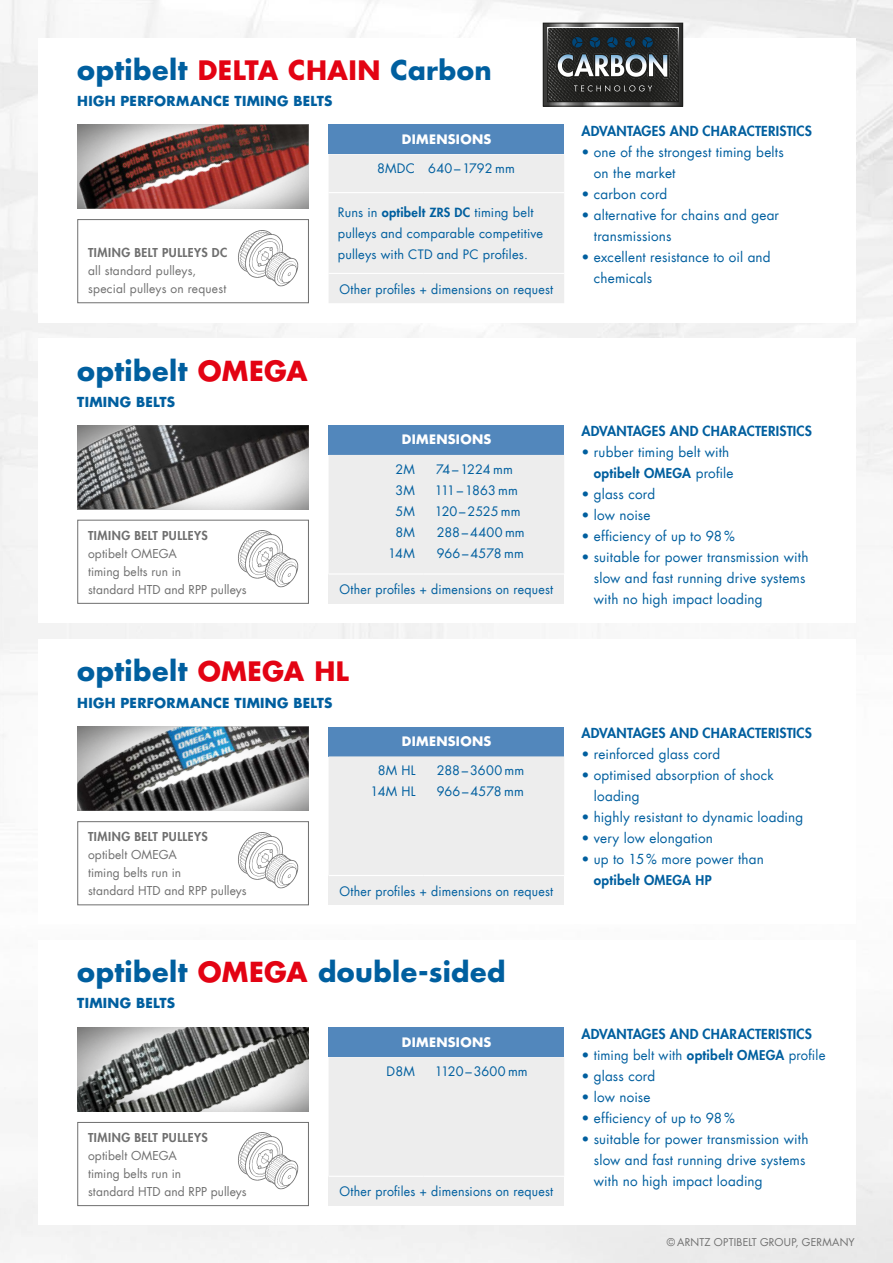
<style>
.page{position:relative;width:893px;height:1263px;background:#fff}
.page>*{position:absolute;margin:0;border:0;box-sizing:border-box;transform-origin:0 0}
.t1{font:700 27px "Futura Com";letter-spacing:.015em;color:#005f9f}
.t2{font:700 26.25px "Futura Com";letter-spacing:.015em;color:#e30313}
.t3{font:13.5px/21px "Futura Com";letter-spacing:.01em;color:#005f9f}
.t4{font:800 13.5px "Futura Com";letter-spacing:.015em;color:#005f9f}
.t5{font:700 13.5px "Futura Com";letter-spacing:.02em;color:#005f9f}
.t6{font:12.75px/21px "Futura Com";letter-spacing:.015em;color:#005f9f}
.t7{font:700 12.75px "Futura Com";letter-spacing:.025em;color:#fff}
.t8{font:12.75px "Futura Com";letter-spacing:-.005em;color:#005f9f}
.t9{font:12px/18px "Futura Com";letter-spacing:.01em;color:#6f6f6f}
.t10{font:800 12px "Futura Com";letter-spacing:.04em;color:#6f6f6f}
.t11{font:10.5px "Futura Com";letter-spacing:.02em;color:#6f6f6f}
.s1{font-size:27px;color:#005f9f}
.s2{color:#005f9f}
.s3{color:#e30313}
.s4{font-weight:800}
.s5{font-weight:800;font-size:12.3px}
.s6{font-size:26.25px;color:#e30313}
.s7{font-weight:800;font-size:13.05px}
</style>
<div class="page">
<img style="left:77px;top:125px;width:232px;height:84px">
<img style="left:77px;top:1027px;width:232px;height:84px">
<img style="left:77px;top:727px;width:232px;height:84px">
<img style="left:77px;top:425px;width:232px;height:84px">
<svg style="left:545px;top:25px;width:136px;height:79px"></svg>
<div style="left:543px;top:23px;width:140px;height:83px;border:1px solid #1d1d1b"></div>
<svg style="left:549px;top:29px;width:128px;height:71px"></svg>
<img style="left:545px;top:41px;width:135px;height:49px">
<svg style="left:558px;top:54px;width:109px;height:23px"></svg>
<img style="left:567px;top:79px;width:92px;height:20px">
<svg style="left:574px;top:85px;width:78px;height:7px"></svg>
<img style="left:559px;top:25px;width:106px;height:36px">
<div style="left:624px;top:37px;width:12px;height:11px;border:1px solid #1d1d1b;border-radius:50%"></div>
<svg style="left:571px;top:37px;width:12px;height:11px"></svg>
<svg style="left:589px;top:37px;width:12px;height:11px"></svg>
<svg style="left:607px;top:37px;width:11px;height:11px"></svg>
<svg style="left:625px;top:37px;width:11px;height:11px"></svg>
<svg style="left:642px;top:36px;width:11px;height:12px"></svg>
<div style="left:329px;top:425px;width:235px;height:30px;background:#5287bc"></div>
<div style="left:329px;top:455px;width:235px;height:118px;background:#ededed"></div>
<div style="left:329px;top:574px;width:235px;height:30px;background:#ededed"></div>
<div style="left:329px;top:1027px;width:235px;height:30px;background:#5287bc"></div>
<div style="left:329px;top:1057px;width:235px;height:119px;background:#ededed"></div>
<div style="left:329px;top:1176px;width:235px;height:30px;background:#ededed"></div>
<hr style="left:329px;top:1176px;width:95px;height:1px;background:#fff">
<hr style="left:424px;top:1176px;width:140px;height:1px;background:#fff">
<div style="left:329px;top:727px;width:235px;height:29px;background:#5287bc"></div>
<div style="left:329px;top:756px;width:235px;height:119px;background:#ededed"></div>
<div style="left:329px;top:875px;width:235px;height:30px;background:#ededed"></div>
<hr style="left:329px;top:875px;width:95px;height:1px;background:#fff">
<hr style="left:424px;top:875px;width:140px;height:1px;background:#fff">
<div style="left:329px;top:125px;width:235px;height:29px;background:#5287bc"></div>
<div style="left:329px;top:154px;width:235px;height:149px;background:#ededed"></div>
<hr style="left:329px;top:192px;width:95px;height:1px;background:#fff">
<hr style="left:424px;top:192px;width:140px;height:1px;background:#fff">
<hr style="left:329px;top:273px;width:95px;height:1px;background:#fff">
<hr style="left:424px;top:273px;width:140px;height:1px;background:#fff">
<img style="left:238px;top:230px;width:61px;height:57px">
<div style="left:77px;top:219px;width:232px;height:84px;border:1px solid #6f6f6f"></div>
<div style="left:77px;top:520px;width:232px;height:84px;border:1px solid #6f6f6f"></div>
<img style="left:238px;top:530px;width:61px;height:58px">
<div style="left:77px;top:821px;width:232px;height:84px;border:1px solid #6f6f6f"></div>
<img style="left:238px;top:832px;width:61px;height:57px">
<div style="left:77px;top:1122px;width:232px;height:84px;border:1px solid #6f6f6f"></div>
<img style="left:238px;top:1132px;width:61px;height:58px">
<h2 class="t2" style="left:77px;top:50px;width:416px"><span class="s1">optibelt</span> DELTA CHAIN <span class="s2">Carbon</span></h2>
<p class="t5" style="left:77px;top:91px;width:257px">HIGH PERFORMANCE TIMING BELTS</p>
<p class="t10" style="left:88px;top:244px;width:141px">TIMING BELT PULLEYS DC</p>
<p class="t9" style="left:88px;top:262px;width:140px">all standard pulleys, special pulleys on request</p>
<h1 class="t1" style="left:77px;top:350px;width:232px">optibelt <span class="s3">OMEGA</span></h1>
<p class="t5" style="left:77px;top:392px;width:99px">TIMING BELTS</p>
<p class="t10" style="left:88px;top:526px;width:121px">TIMING BELT PULLEYS</p>
<p class="t9" style="left:88px;top:544px;width:160px">optibelt OMEGA<br>timing belts run in<br>standard HTD and RPP pulleys</p>
<p class="t7" style="left:402px;top:129px;width:91px">DIMENSIONS</p>
<p class="t6" style="left:377px;top:158px;width:139px">8MDC 640–1792 mm</p>
<p class="t6" style="left:338px;top:202px;width:207px">Runs in <span class="s4">optibelt</span> <span class="s5">ZRS DC</span> timing belt pulleys and comparable competitive pulleys with CTD and PC profiles.</p>
<p class="t6" style="left:340px;top:278px;width:215px">Other profiles + dimensions on request</p>
<p class="t7" style="left:402px;top:430px;width:91px">DIMENSIONS</p>
<p class="t6" style="left:388px;top:459px;width:28px;text-align:center">2M<br>3M<br>5M<br>8M<br>14M</p>
<p class="t6" style="left:435px;top:459px;width:91px">74–1224 mm<br>111–1863 mm<br>120–2525 mm<br>288–4400 mm<br>966–4578 mm</p>
<p class="t6" style="left:340px;top:579px;width:215px">Other profiles + dimensions on request</p>
<h1 class="t1" style="left:77px;top:650px;width:273px">optibelt <span class="s6">OMEGA HL</span></h1>
<p class="t5" style="left:77px;top:692px;width:257px">HIGH PERFORMANCE TIMING BELTS</p>
<p class="t7" style="left:402px;top:731px;width:91px">DIMENSIONS</p>
<p class="t6" style="left:371px;top:760px;width:47px;text-align:center">8M HL<br>14M HL</p>
<p class="t6" style="left:437px;top:760px;width:89px">288–3600 mm<br>966–4578 mm</p>
<p class="t10" style="left:88px;top:828px;width:121px">TIMING BELT PULLEYS</p>
<p class="t9" style="left:88px;top:846px;width:160px">optibelt OMEGA<br>timing belts run in<br>standard HTD and RPP pulleys</p>
<p class="t6" style="left:340px;top:880px;width:215px">Other profiles + dimensions on request</p>
<h1 class="t1" style="left:77px;top:951px;width:430px">optibelt <span class="s3">OMEGA</span> double-sided</h1>
<p class="t5" style="left:77px;top:993px;width:99px">TIMING BELTS</p>
<p class="t10" style="left:88px;top:1128px;width:121px">TIMING BELT PULLEYS</p>
<p class="t9" style="left:88px;top:1146px;width:160px">optibelt OMEGA<br>timing belts run in<br>standard HTD and RPP pulleys</p>
<p class="t7" style="left:402px;top:1032px;width:91px">DIMENSIONS</p>
<p class="t6" style="left:387px;top:1061px;width:30px">D8M</p>
<p class="t8" style="left:435px;top:1063px;width:94px">1120–3600 mm</p>
<p class="t6" style="left:340px;top:1181px;width:215px">Other profiles + dimensions on request</p>
<p class="t4" style="left:581px;top:120px;width:232px">ADVANTAGES AND CHARACTERISTICS</p>
<p class="t3" style="left:594px;top:141px;width:191px;text-indent:-12px">• one of the strongest timing belts on the market</p>
<p class="t3" style="left:581px;top:183px;width:88px">• carbon cord</p>
<p class="t3" style="left:594px;top:204px;width:187px;text-indent:-12px">• alternative for chains and gear transmissions</p>
<p class="t3" style="left:594px;top:246px;width:178px;text-indent:-12px">• excellent resistance to oil and chemicals</p>
<p class="t4" style="left:581px;top:421px;width:232px">ADVANTAGES AND CHARACTERISTICS</p>
<p class="t3" style="left:581px;top:442px;width:154px;text-align:right">• rubber timing belt with <span class="s4">optibelt</span> <span class="s7">OMEGA</span> profile</p>
<p class="t3" style="left:581px;top:484px;width:75px">• glass cord</p>
<p class="t3" style="left:581px;top:505px;width:71px">• low noise</p>
<p class="t3" style="left:581px;top:526px;width:155px">• efficiency of up to 98%</p>
<p class="t3" style="left:594px;top:547px;width:216px;text-indent:-12px">• suitable for power transmission with slow and fast running drive systems with no high impact loading</p>
<p class="t4" style="left:581px;top:722px;width:232px">ADVANTAGES AND CHARACTERISTICS</p>
<p class="t3" style="left:581px;top:743px;width:140px">• reinforced glass cord</p>
<p class="t3" style="left:594px;top:764px;width:181px;text-indent:-12px">• optimised absorption of shock loading</p>
<p class="t3" style="left:581px;top:806px;width:223px">• highly resistant to dynamic loading</p>
<p class="t3" style="left:581px;top:827px;width:133px">• very low elongation</p>
<p class="t3" style="left:594px;top:848px;width:172px;text-indent:-12px">• up to 15% more power than <span class="s4">optibelt</span> <span class="s7">OMEGA HP</span></p>
<p class="t4" style="left:581px;top:1023px;width:232px">ADVANTAGES AND CHARACTERISTICS</p>
<p class="t3" style="left:581px;top:1044px;width:246px">• timing belt with <span class="s4">optibelt</span> <span class="s7">OMEGA</span> profile</p>
<p class="t3" style="left:581px;top:1065px;width:75px">• glass cord</p>
<p class="t3" style="left:581px;top:1086px;width:71px">• low noise</p>
<p class="t3" style="left:581px;top:1107px;width:155px">• efficiency of up to 98%</p>
<p class="t3" style="left:594px;top:1128px;width:216px;text-indent:-12px">• suitable for power transmission with slow and fast running drive systems with no high impact loading</p>
<p class="t11" style="left:667px;top:1234px;width:189px">© ARNTZ OPTIBELT GROUP, GERMANY</p>
</div>
